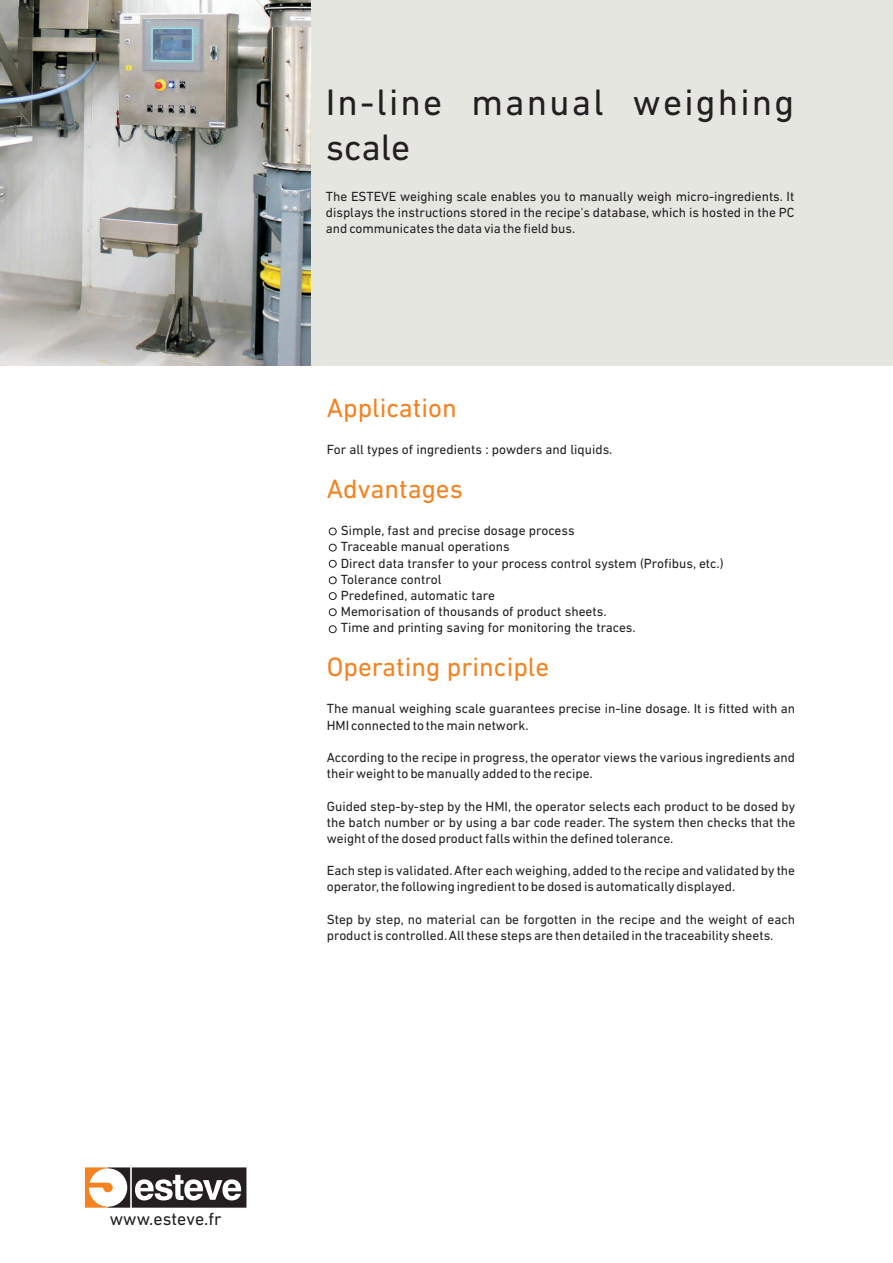
<style>
.page{position:relative;width:893px;height:1263px;background:#fff}
.page>*{position:absolute;margin:0;border:0;box-sizing:border-box;transform-origin:0 0}
.t1{font:37.5px/45px "DIN Next LT Pro";letter-spacing:.06em;color:#231f20}
.t2{font:27px "DIN Next LT Pro";color:#f58220}
.t3{font:18px "DIN Next LT Pro";color:#231f20}
.t4{font:13.5px/16.2px "DIN Next LT Pro";color:#231f20}
</style>
<div class="page">
<div style="left:0;top:0;width:893px;height:365px;background:#e6e6e1"></div>
<svg style="left:85px;top:1167px;width:161px;height:41px"></svg>
<img style="left:0;top:0;width:310px;height:365px">
<svg style="left:328px;top:527px;width:9px;height:107px"></svg>
<h1 class="t1" style="left:326px;top:83px;width:470px">In-line manual weighing scale</h1>
<p class="t4" style="left:326px;top:189px;width:470px;text-align:justify">The ESTEVE weighing scale enables you to manually weigh micro-ingredients. It displays the instructions stored in the recipe's database, which is hosted in the PC and communicates the data via the field bus.</p>
<h2 class="t2" style="left:327px;top:399px;width:131px">Application</h2>
<p class="t4" style="left:327px;top:443px;width:287px">For all types of ingredients : powders and liquids.</p>
<h2 class="t2" style="left:327px;top:480px;width:138px">Advantages</h2>
<p class="t4" style="left:341px;top:524px;width:384px">Simple, fast and precise dosage process<br>Traceable manual operations<br>Direct data transfer to your process control system (Profibus, etc.)<br>Tolerance control<br>Predefined, automatic tare<br>Memorisation of thousands of product sheets.<br>Time and printing saving for monitoring the traces.</p>
<h2 class="t2" style="left:327px;top:658px;width:224px">Operating principle</h2>
<p class="t4" style="left:327px;top:702px;width:470px">The manual weighing scale guarantees precise in-line dosage. It is fitted with an<br>HMI connected to the main network.</p>
<p class="t4" style="left:327px;top:751px;width:470px">According to the recipe in progress, the operator views the various ingredients and their weight to be manually added to the recipe.</p>
<p class="t4" style="left:327px;top:799px;width:470px;text-align:justify">Guided step-by-step by the HMI, the operator selects each product to be dosed by the batch number or by using a bar code reader. The system then checks that the weight of the dosed product falls within the defined tolerance.</p>
<p class="t4" style="left:327px;top:864px;width:470px">Each step is validated. After each weighing, added to the recipe and validated by the operator, the following ingredient to be dosed is automatically displayed.</p>
<p class="t4" style="left:327px;top:912px;width:470px">Step by step, no material can be forgotten in the recipe and the weight of each product is controlled. All these steps are then detailed in the traceability sheets.</p>
<h3 class="t3" style="left:110px;top:1213px;width:113px">www.esteve.fr</h3>
</div>
